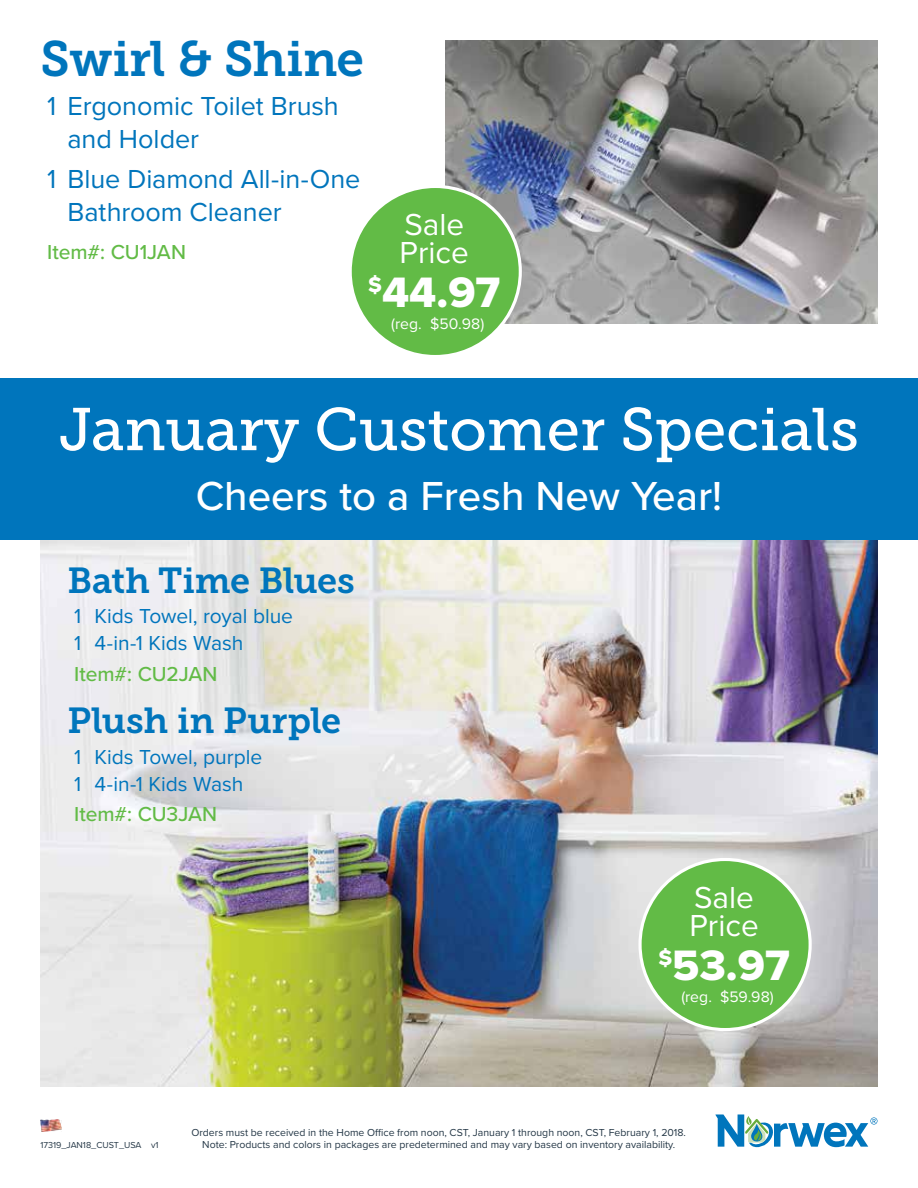
<style>
.page{position:relative;width:918px;height:1188px;background:#fff}
.page>*{position:absolute;margin:0;border:0;box-sizing:border-box;transform-origin:0 0}
.t1{font:60px "Museo Slab 500";color:#fff}
.t2{font:49.5px "Museo Slab 700";letter-spacing:-.01em;color:#0075bc}
.t3{font:44.1px "Proxima Nova Extrabld";color:#fff}
.t4{font:500 42px "Proxima Nova";color:#fff}
.t5{font:36px "Museo Slab 700";letter-spacing:-.01em;color:#0075bc}
.t6{font:31.5px/28.3px "Proxima Nova";color:#fff}
.t7{font:27px/33px "Proxima Nova";letter-spacing:-.005em;color:#0075bc}
.t8{font:21px/27px "Proxima Nova";letter-spacing:-.005em;color:#0075bc}
.t9{font:500 21px "Proxima Nova";letter-spacing:-.005em;color:#62bb46}
.t10{font:15.75px "Proxima Nova";letter-spacing:.005em;color:#fff}
.t11{font:10.5px "Proxima Nova";color:#243746}
.t12{font:9px "Proxima Nova";color:#243746}
</style>
<div class="page">
<img style="left:40px;top:540px;width:838px;height:547px">
<div style="left:0;top:378px;width:918px;height:162px;background:#0075bc"></div>
<img style="left:446px;top:40px;width:432px;height:284px">
<svg style="left:716px;top:1114px;width:162px;height:33px"></svg>
<img style="left:40px;top:1119px;width:21px;height:13px">
<div style="left:350px;top:186px;width:170px;height:171px;background:#62bb46;border-radius:50%"></div>
<div style="left:640px;top:859px;width:170px;height:171px;background:#62bb46;border-radius:50%"></div>
<h2 class="t2" style="left:40px;top:30px;width:325px">Swirl &amp; Shine</h2>
<h3 class="t7" style="left:68px;top:90px;width:273px;text-indent:-20px">1 Ergonomic Toilet Brush and Holder</h3>
<h3 class="t7" style="left:68px;top:163px;width:295px;text-indent:-20px">1 Blue Diamond All-in-One<br>Bathroom Cleaner</h3>
<h3 class="t9" style="left:47px;top:239px;width:140px">Item#: CU1JAN</h3>
<h3 class="t6" style="left:400px;top:211px;width:71px">Sale<br>Price</h3>
<h3 class="t3" style="left:368px;top:266px;width:133px"><sup>$</sup>44.97</h3>
<h3 class="t10" style="left:391px;top:315px;width:95px">(reg. $50.98)</h3>
<h1 class="t1" style="left:59px;top:396px;width:801px">January Customer Specials</h1>
<h3 class="t4" style="left:196px;top:471px;width:528px">Cheers to a Fresh New Year!</h3>
<h3 class="t5" style="left:68px;top:560px;width:289px">Bath Time Blues</h3>
<h3 class="t8" style="left:74px;top:603px;width:220px">1 Kids Towel, royal blue<br>1 4-in-1 Kids Wash</h3>
<h3 class="t9" style="left:74px;top:661px;width:145px">Item#: CU2JAN</h3>
<h3 class="t5" style="left:68px;top:701px;width:275px">Plush in Purple</h3>
<h3 class="t8" style="left:74px;top:744px;width:190px">1 Kids Towel, purple<br>1 4-in-1 Kids Wash</h3>
<h3 class="t9" style="left:74px;top:802px;width:144px">Item#: CU3JAN</h3>
<h3 class="t6" style="left:689px;top:884px;width:71px">Sale<br>Price</h3>
<h3 class="t3" style="left:658px;top:939px;width:133px"><sup>$</sup>53.97</h3>
<h3 class="t10" style="left:681px;top:988px;width:94px">(reg. $59.98)</h3>
<p class="t11" style="left:191px;top:1126px;width:496px">Orders must be received in the Home Office from noon, CST, January 1 through noon, CST, February 1, 2018.</p>
<p class="t12" style="left:40px;top:1139px;width:120px">17319_JAN18_CUST_USA v1</p>
<p class="t11" style="left:202px;top:1138px;width:474px">Note: Products and colors in packages are predetermined and may vary based on inventory availability.</p>
</div>
